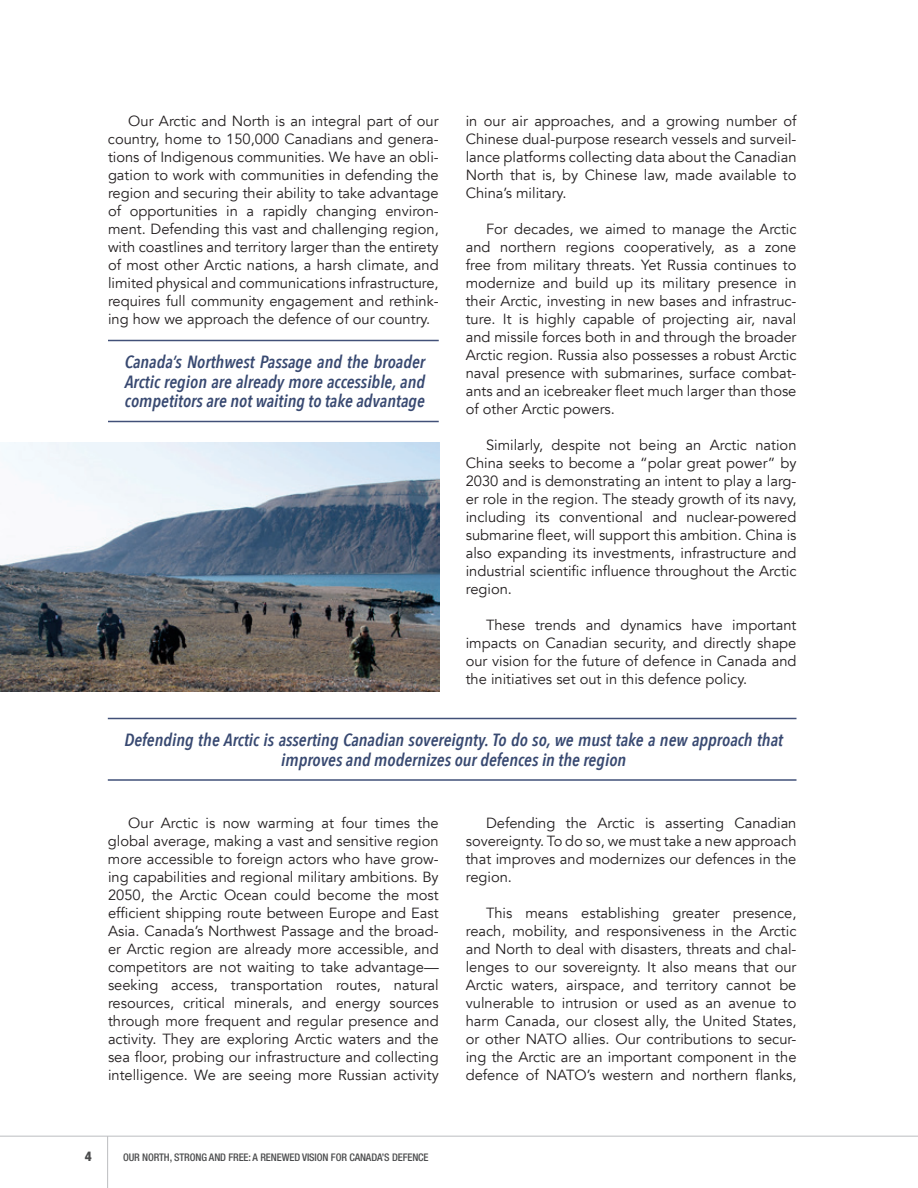
<style>
.page{position:relative;width:918px;height:1188px;background:#fff}
.page>*{position:absolute;margin:0;border:0;box-sizing:border-box;transform-origin:0 0}
.t1{font:italic 600 17.7px/19.5px "Avenir Next Condensed";color:#384971;text-align:justify}
.t2{font:14.7px/18px "Avenir";color:#231f20;text-align:justify}
.t3{font:800 condensed 13.5px "Helvetica Neue LT Std";color:#4b4c4d}
.t4{font:500 condensed 10.5px "Helvetica Neue LT Std";letter-spacing:-.01em;color:#4b4c4d}
</style>
<div class="page">
<hr style="left:0;top:1136px;width:918px;height:1px;background:#bcbdc0">
<hr style="left:107px;top:1136px;width:1px;height:52px;background:#bcbdc0">
<hr style="left:108px;top:340px;width:331px;height:1px;background:#415078">
<hr style="left:108px;top:421px;width:331px;height:1px;background:#415078">
<img style="left:0;top:443px;width:439px;height:248px">
<hr style="left:108px;top:718px;width:688px;height:1px;background:#415078">
<hr style="left:108px;top:779px;width:688px;height:2px;background:#415078">
<p class="t2" style="left:108px;top:112px;width:332px;text-indent:20px">Our Arctic and North is an integral part of our country, home to 150,000 Canadians and genera&shy;tions of Indigenous communities. We have an obli&shy;gation to work with communities in defending the region and securing their ability to take advantage of opportunities in a rapidly changing environ&shy;ment. Defending this vast and challenging region, with coastlines and territory larger than the entirety of most other Arctic nations, a harsh climate, and limited physical and communications infrastructure, requires full community engagement and rethink&shy;ing how we approach the defence of our country.</p>
<p class="t1" style="left:125px;top:352px;width:302px">Canada’s Northwest Passage and the broader Arctic region are already more accessible, and competitors are not waiting to take advantage</p>
<p class="t2" style="left:466px;top:112px;width:332px">in our air approaches, and a growing number of Chinese dual-purpose research vessels and surveil&shy;lance platforms collecting data about the Canadian North that is, by Chinese law, made available to China’s military.</p>
<p class="t2" style="left:466px;top:220px;width:332px;text-indent:20px">For decades, we aimed to manage the Arctic and northern regions cooperatively, as a zone free from military threats. Yet Russia continues to modernize and build up its military presence in their Arctic, investing in new bases and infrastruc&shy;ture. It is highly capable of projecting air, naval and missile forces both in and through the broader Arctic region. Russia also possesses a robust Arctic naval presence with submarines, surface combat&shy;ants and an icebreaker fleet much larger than those of other Arctic powers.</p>
<p class="t2" style="left:466px;top:436px;width:332px;text-indent:20px">Similarly, despite not being an Arctic nation China seeks to become a “polar great power” by 2030 and is demonstrating an intent to play a larg&shy;er role in the region. The steady growth of its navy, including its conventional and nuclear-powered submarine fleet, will support this ambition. China is also expanding its investments, infrastructure and industrial scientific influence throughout the Arctic region.</p>
<p class="t2" style="left:466px;top:616px;width:332px;text-indent:20px">These trends and dynamics have important impacts on Canadian security, and directly shape our vision for the future of defence in Canada and the initiatives set out in this defence policy.</p>
<p class="t1" style="left:125px;top:730px;width:660px;text-align:center">Defending the Arctic is asserting Canadian sovereignty. To do so, we must take a new approach that improves and modernizes our defences in the region</p>
<p class="t2" style="left:108px;top:814px;width:332px;text-indent:20px">Our Arctic is now warming at four times the global average, making a vast and sensitive region more accessible to foreign actors who have grow&shy;ing capabilities and regional military ambitions. By 2050, the Arctic Ocean could become the most efficient shipping route between Europe and East Asia. Canada’s Northwest Passage and the broad&shy;er Arctic region are already more accessible, and competitors are not waiting to take advantage— seeking access, transportation routes, natural resources, critical minerals, and energy sources through more frequent and regular presence and activity. They are exploring Arctic waters and the sea floor, probing our infrastructure and collecting intelligence. We are seeing more Russian activity</p>
<p class="t2" style="left:466px;top:814px;width:332px;text-indent:20px">Defending the Arctic is asserting Canadian sovereignty. To do so, we must take a new approach that improves and modernizes our defences in the region.</p>
<p class="t2" style="left:466px;top:904px;width:332px;text-indent:20px">This means establishing greater presence, reach, mobility, and responsiveness in the Arctic and North to deal with disasters, threats and chal&shy;lenges to our sovereignty. It also means that our Arctic waters, airspace, and territory cannot be vulnerable to intrusion or used as an avenue to harm Canada, our closest ally, the United States, or other NATO allies. Our contributions to secur&shy;ing the Arctic are an important component in the defence of NATO’s western and northern flanks,</p>
<p class="t3" style="left:85px;top:1148px;width:9px">4</p>
<p class="t4" style="left:123px;top:1151px;width:307px">OUR NORTH, STRONG AND FREE: A RENEWED VISION FOR CANADA’S DEFENCE</p>
</div>
